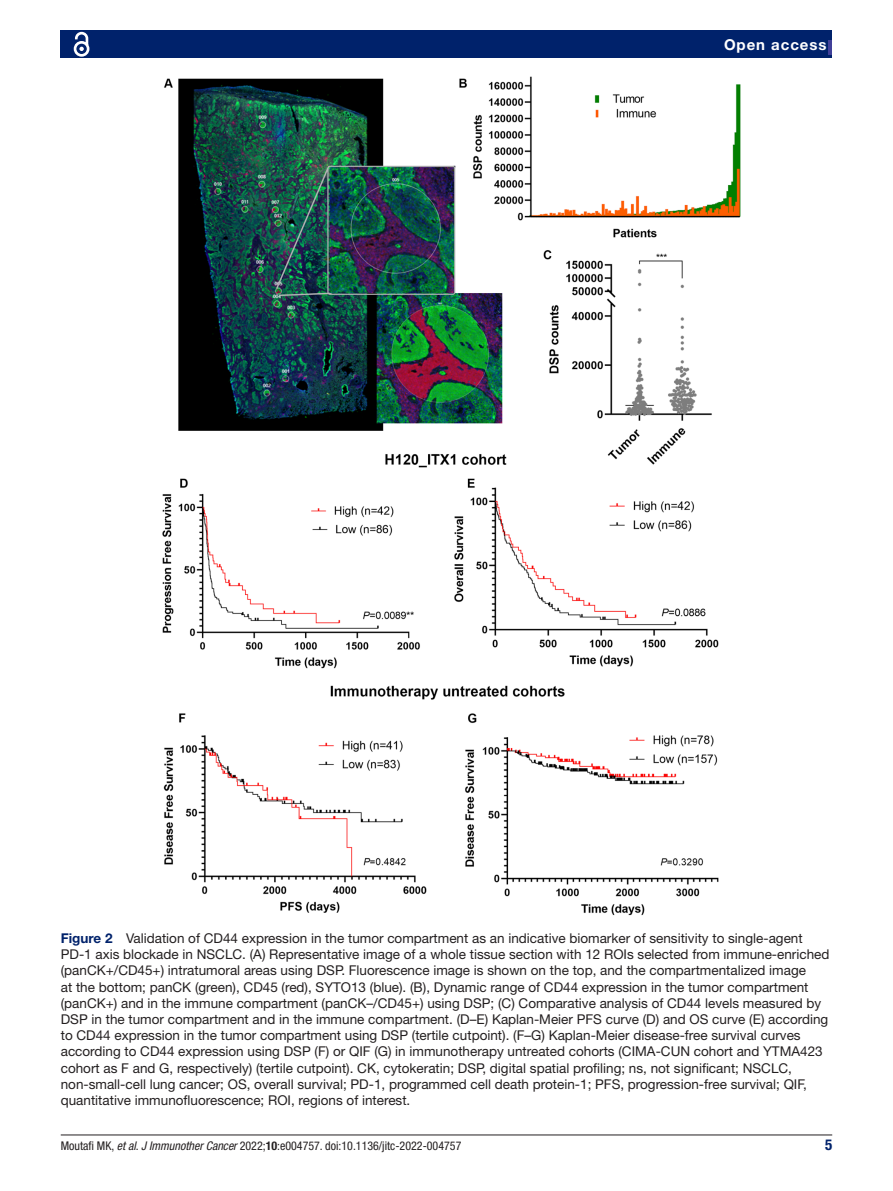
<style>
.page{position:relative;width:893px;height:1191px;background:#fff}
.page>*{position:absolute;margin:0;border:0;box-sizing:border-box;transform-origin:0 0}
.t1{font:700 15px "Helvetica Neue LT Std";letter-spacing:.065em;color:#fff}
.t2{font:700 condensed 15px "Helvetica Neue LT Std";color:#00226b}
.t3{font:13.5px/16.2px "Helvetica Neue LT Std";color:#231f20}
.t4{font:condensed 12px "Helvetica Neue LT Std";color:#231f20}
.s1{font-weight:700;color:#00226b}
.s2{font-style:italic}
.s3{font-weight:700}
</style>
<div class="page">
<hr style="left:61px;top:1134px;width:771px;height:1px;background:#231f20">
<div style="left:61px;top:31px;width:771px;height:27px;background:#00226b"></div>
<hr style="left:828px;top:40px;width:4px;height:15px;background:#414099">
<svg style="left:73px;top:31px;width:17px;height:26px"></svg>
<img style="left:162px;top:76px;width:579px;height:840px">
<p class="t1" style="left:724px;top:35px;width:104px">Open access</p>
<p class="t3" style="left:61px;top:930px;width:770px"><span class="s1">Figure 2</span> Validation of CD44 expression in the tumor compartment as an indicative biomarker of sensitivity to single-agent PD-1 axis blockade in NSCLC. (A) Representative image of a whole tissue section with 12 ROIs selected from immune-enriched (panCK+/CD45+) intratumoral areas using DSP. Fluorescence image is shown on the top, and the compartmentalized image<br>at the bottom; panCK (green), CD45 (red), SYTO13 (blue). (B), Dynamic range of CD44 expression in the tumor compartment (panCK+) and in the immune compartment (panCK–/CD45+) using DSP; (C) Comparative analysis of CD44 levels measured by DSP in the tumor compartment and in the immune compartment. (D–E) Kaplan-Meier PFS curve (D) and OS curve (E) according to CD44 expression in the tumor compartment using DSP (tertile cutpoint). (F–G) Kaplan-Meier disease-free survival curves according to CD44 expression using DSP (F) or QIF (G) in immunotherapy untreated cohorts (CIMA-CUN cohort and YTMA423 cohort as F and G, respectively) (tertile cutpoint). CK, cytokeratin; DSP, digital spatial profiling; ns, not significant; NSCLC, non-small-cell lung cancer; OS, overall survival; PD-1, programmed cell death protein-1; PFS, progression-free survival; QIF, quantitative immunofluorescence; ROI, regions of interest.</p>
<p class="t4" style="left:61px;top:1138px;width:402px">Moutafi MK, <span class="s2">et al</span>. <span class="s2">J Immunother Cancer</span> 2022;<span class="s3">10</span>:e004757. doi:10.1136/jitc-2022-004757</p>
<p class="t2" style="left:825px;top:1135px;width:9px">5</p>
</div>
